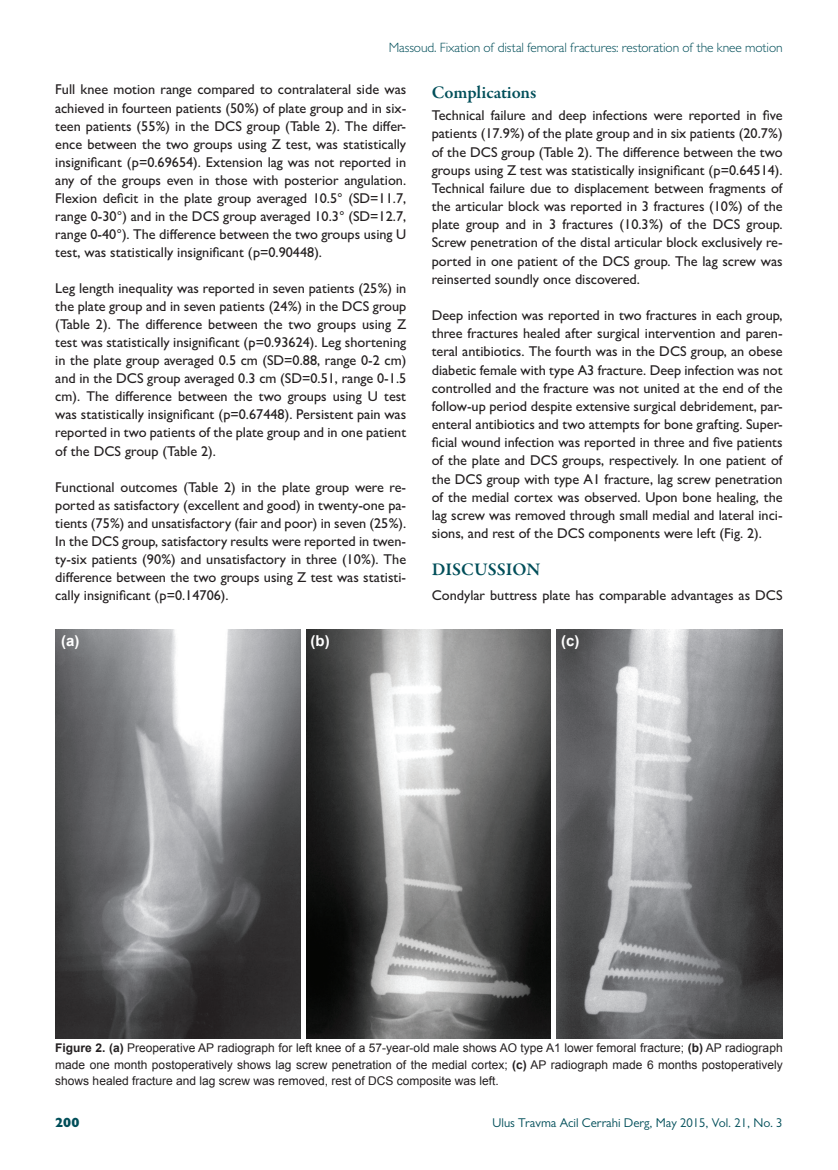
<style>
.page{position:relative;width:838px;height:1170px;background:#fff}
.page>*{position:absolute;margin:0;border:0;box-sizing:border-box;transform-origin:0 0}
.t1{font:600 18px "Garamond Premr Pro";color:#004e59}
.t2{font:700 15px "Arial";color:#fff}
.t3{font:500 14.25px/18px "Gill Sans MT Pro";color:#231f20;text-align:justify}
.t4{font:300 13.5px "Gill Sans MT Pro";letter-spacing:-.005em;color:#004e59}
.t5{font:800 13.5px "Gill Sans MT Pro";color:#004e59}
.t6{font:12.75px "Gill Sans MT Pro";color:#004e59}
.t7{font:12px/16.5px "Arial";color:#231f20;text-align:justify}
.s1{font-weight:700}
</style>
<div class="page">
<img style="left:55px;top:629px;width:245px;height:409px">
<img style="left:306px;top:629px;width:244px;height:409px">
<img style="left:556px;top:629px;width:226px;height:409px">
<p class="t4" style="left:389px;top:39px;width:395px">Massoud. Fixation of distal femoral fractures: restoration of the knee motion</p>
<p class="t3" style="left:55px;top:81px;width:352px">Full knee motion range compared to contralateral side was achieved in fourteen patients (50%) of plate group and in six&shy;teen patients (55%) in the DCS group (Table 2). The differ&shy;ence between the two groups using Z test, was statistically insignificant (p=0.69654). Extension lag was not reported in any of the groups even in those with posterior angulation.<br>Flexion deficit in the plate group averaged 10.5° (SD=11.7, range 0-30°) and in the DCS group averaged 10.3° (SD=12.7, range 0-40°). The difference between the two groups using U test, was statistically insignificant (p=0.90448).</p>
<p class="t3" style="left:55px;top:279px;width:352px">Leg length inequality was reported in seven patients (25%) in the plate group and in seven patients (24%) in the DCS group (Table 2). The difference between the two groups using Z test was statistically insignificant (p=0.93624). Leg shortening in the plate group averaged 0.5 cm (SD=0.88, range 0-2 cm) and in the DCS group averaged 0.3 cm (SD=0.51, range 0-1.5 cm). The difference between the two groups using U test was statistically insignificant (p=0.67448). Persistent pain was reported in two patients of the plate group and in one patient of the DCS group (Table 2).</p>
<p class="t3" style="left:55px;top:477px;width:352px">Functional outcomes (Table 2) in the plate group were re&shy;ported as satisfactory (excellent and good) in twenty-one pa&shy;tients (75%) and unsatisfactory (fair and poor) in seven (25%).<br>In the DCS group, satisfactory results were reported in twen&shy;ty-six patients (90%) and unsatisfactory in three (10%). The difference between the two groups using Z test was statisti&shy;cally insignificant (p=0.14706).</p>
<p class="t1" style="left:432px;top:81px;width:106px">Complications</p>
<p class="t3" style="left:432px;top:106px;width:352px">Technical failure and deep infections were reported in five patients (17.9%) of the plate group and in six patients (20.7%) of the DCS group (Table 2). The difference between the two groups using Z test was statistically insignificant (p=0.64514).<br>Technical failure due to displacement between fragments of the articular block was reported in 3 fractures (10%) of the plate group and in 3 fractures (10.3%) of the DCS group.<br>Screw penetration of the distal articular block exclusively re&shy;ported in one patient of the DCS group. The lag screw was reinserted soundly once discovered.</p>
<p class="t3" style="left:432px;top:306px;width:352px">Deep infection was reported in two fractures in each group, three fractures healed after surgical intervention and paren&shy;teral antibiotics. The fourth was in the DCS group, an obese diabetic female with type A3 fracture. Deep infection was not controlled and the fracture was not united at the end of the follow-up period despite extensive surgical debridement, par&shy;enteral antibiotics and two attempts for bone grafting. Super&shy;ficial wound infection was reported in three and five patients of the plate and DCS groups, respectively. In one patient of the DCS group with type A1 fracture, lag screw penetration of the medial cortex was observed. Upon bone healing, the lag screw was removed through small medial and lateral inci&shy;sions, and rest of the DCS components were left (Fig. 2).</p>
<p class="t1" style="left:432px;top:558px;width:110px">DISCUSSION</p>
<p class="t3" style="left:432px;top:586px;width:352px">Condylar buttress plate has comparable advantages as DCS</p>
<p class="t2" style="left:61px;top:632px;width:20px">(a)</p>
<p class="t2" style="left:310px;top:632px;width:21px">(b)</p>
<p class="t2" style="left:561px;top:632px;width:20px">(c)</p>
<p class="t7" style="left:55px;top:1039px;width:729px"><span class="s1">Figure 2. (a)</span> Preoperative AP radiograph for left knee of a 57-year-old male shows AO type A1 lower femoral fracture; <span class="s1">(b)</span> AP radiograph made one month postoperatively shows lag screw penetration of the medial cortex; <span class="s1">(c)</span> AP radiograph made 6 months postoperatively shows healed fracture and lag screw was removed, rest of DCS composite was left.</p>
<p class="t5" style="left:55px;top:1114px;width:26px">200</p>
<p class="t6" style="left:492px;top:1115px;width:291px">Ulus Travma Acil Cerrahi Derg, May 2015, Vol. 21, No. 3</p>
</div>
